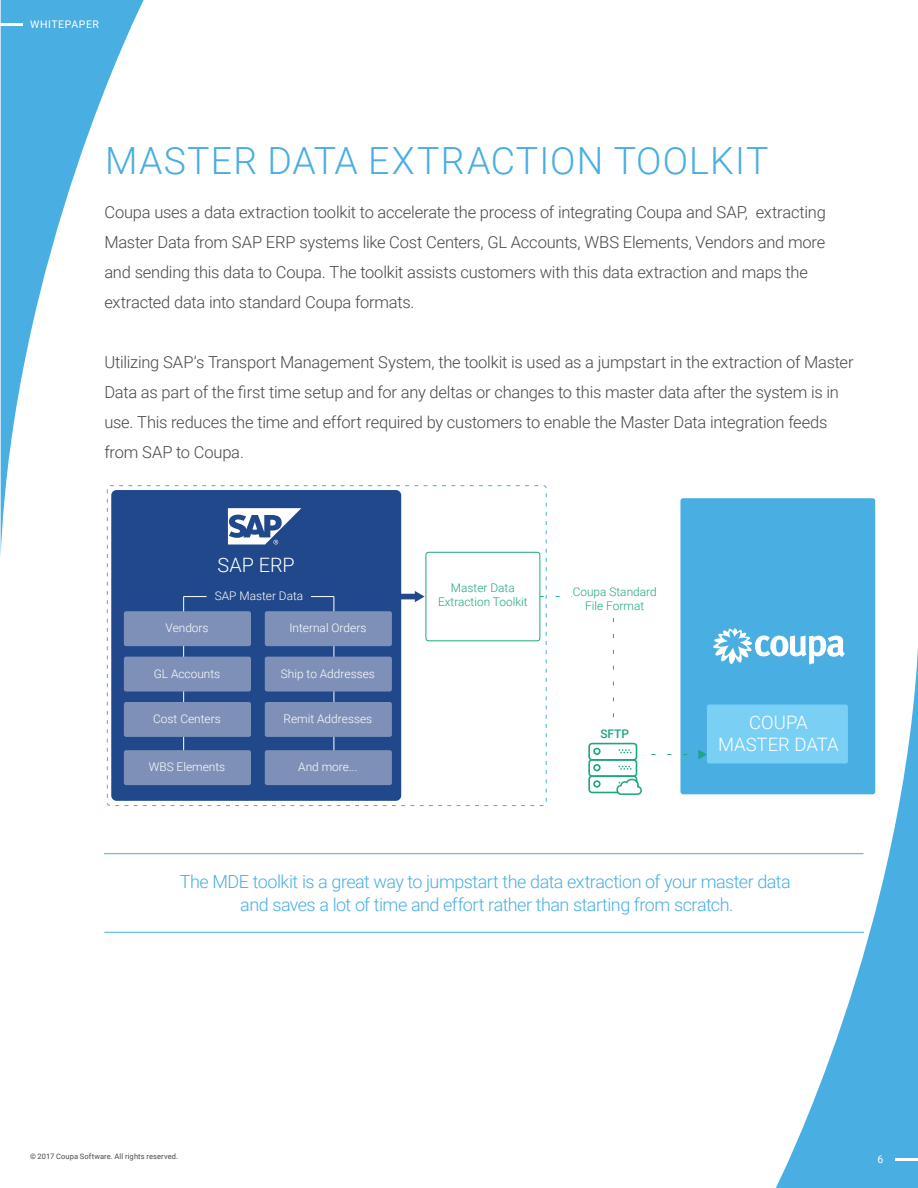
<style>
.page{position:relative;width:918px;height:1188px;background:#fff}
.page>*{position:absolute;margin:0;border:0;box-sizing:border-box;transform-origin:0 0}
.t1{font:300 37.5px "Roboto";letter-spacing:.03em;color:#49aee2}
.t2{font:300 19.8px "Roboto";color:#fff}
.t3{font:300 18.45px/22.2px "Roboto";color:#fff;text-align:center}
.t4{font:300 18px/23.4px "Roboto";letter-spacing:-.03em;color:#49aee2;text-align:center}
.t5{font:300 16.5px/30px "Roboto";letter-spacing:-.015em;color:#464747}
.t6{font:300 11.85px "Roboto";color:#fff}
.t7{font:300 11.85px/14.2px "Roboto";color:#1da682;text-align:center}
.t8{font:500 11.85px "Roboto";color:#1da682}
.t9{font:10.5px "Roboto";letter-spacing:.05em;color:#fff}
.t10{font:7.5px "Roboto";letter-spacing:.015em;color:#464747}
</style>
<div class="page">
<svg style="left:776px;top:612px;width:142px;height:576px"></svg>
<svg style="left:0;top:0;width:144px;height:576px"></svg>
<hr style="left:896px;top:1158px;width:22px;height:2px;background:#fff">
<hr style="left:0;top:23px;width:22px;height:2px;background:#fff">
<div style="left:680px;top:498px;width:195px;height:296px;background:#49aee2;border-radius:3px"></div>
<div style="left:357px;top:594px;width:59px;height:5px;background:#21488a"></div>
<svg style="left:415px;top:591px;width:10px;height:11px"></svg>
<div style="left:707px;top:705px;width:141px;height:58px;background:#7ad0f4;border-radius:2px"></div>
<div style="left:111px;top:490px;width:290px;height:311px;background:#21488a;border-radius:5px"></div>
<hr style="left:334px;top:597px;width:1px;height:183px;background:#fff">
<hr style="left:183px;top:597px;width:1px;height:183px;background:#fff">
<div style="left:426px;top:552px;width:114px;height:89px;border:1px solid #1da682;border-radius:3px"></div>
<svg style="left:713px;top:628px;width:132px;height:37px"></svg>
<div style="left:124px;top:611px;width:127px;height:35px;background:#7f90b8;border-radius:2px"></div>
<div style="left:124px;top:657px;width:127px;height:35px;background:#7f90b8;border-radius:2px"></div>
<div style="left:124px;top:702px;width:127px;height:35px;background:#7f90b8;border-radius:2px"></div>
<div style="left:124px;top:750px;width:127px;height:35px;background:#7f90b8;border-radius:2px"></div>
<div style="left:265px;top:611px;width:127px;height:35px;background:#7f90b8;border-radius:2px"></div>
<div style="left:265px;top:657px;width:127px;height:35px;background:#7f90b8;border-radius:2px"></div>
<div style="left:265px;top:702px;width:127px;height:35px;background:#7f90b8;border-radius:2px"></div>
<div style="left:265px;top:750px;width:127px;height:35px;background:#7f90b8;border-radius:2px"></div>
<svg style="left:228px;top:508px;width:73px;height:37px"></svg>
<svg style="left:184px;top:596px;width:23px;height:1px"></svg>
<svg style="left:311px;top:596px;width:23px;height:1px"></svg>
<svg style="left:539px;top:596px;width:168px;height:199px"></svg>
<hr style="left:104px;top:932px;width:760px;height:1px;background:#49aee2">
<hr style="left:104px;top:853px;width:760px;height:1px;background:#49aee2">
<p class="t9" style="left:30px;top:18px;width:70px">WHITEPAPER</p>
<h1 class="t1" style="left:105px;top:139px;width:665px">MASTER DATA EXTRACTION TOOLKIT</h1>
<p class="t5" style="left:104px;top:198px;width:723px">Coupa uses a data extraction toolkit to accelerate the process of integrating Coupa and SAP, extracting Master Data from SAP ERP systems like Cost Centers, GL Accounts, WBS Elements, Vendors and more and sending this data to Coupa. The toolkit assists customers with this data extraction and maps the extracted data into standard Coupa formats.</p>
<p class="t5" style="left:104px;top:348px;width:751px">Utilizing SAP’s Transport Management System, the toolkit is used as a jumpstart in the extraction of Master Data as part of the first time setup and for any deltas or changes to this master data after the system is in use. This reduces the time and effort required by customers to enable the Master Data integration feeds from SAP to Coupa.</p>
<p class="t2" style="left:218px;top:551px;width:79px">SAP ERP</p>
<p class="t7" style="left:438px;top:580px;width:91px">Master Data<br>Extraction Toolkit</p>
<p class="t6" style="left:215px;top:587px;width:90px">SAP Master Data</p>
<p class="t7" style="left:573px;top:584px;width:86px">Coupa Standard<br>File Format</p>
<p class="t6" style="left:165px;top:620px;width:45px">Vendors</p>
<p class="t6" style="left:154px;top:665px;width:68px">GL Accounts</p>
<p class="t6" style="left:153px;top:711px;width:69px">Cost Centers</p>
<p class="t6" style="left:149px;top:759px;width:78px">WBS Elements</p>
<p class="t6" style="left:289px;top:620px;width:78px">Internal Orders</p>
<p class="t6" style="left:281px;top:665px;width:95px">Ship to Addresses</p>
<p class="t6" style="left:284px;top:711px;width:90px">Remit Addresses</p>
<p class="t6" style="left:298px;top:759px;width:61px">And more...</p>
<p class="t8" style="left:600px;top:727px;width:30px">SFTP</p>
<p class="t3" style="left:718px;top:711px;width:122px">COUPA<br>MASTER DATA</p>
<p class="t4" style="left:180px;top:870px;width:613px">The MDE toolkit is a great way to jumpstart the data extraction of your master data and saves a lot of time and effort rather than starting from scratch.</p>
<p class="t10" style="left:30px;top:1152px;width:150px">© 2017 Coupa Software. All rights reserved.</p>
<p class="t9" style="left:877px;top:1152px;width:7px">6</p>
</div>
